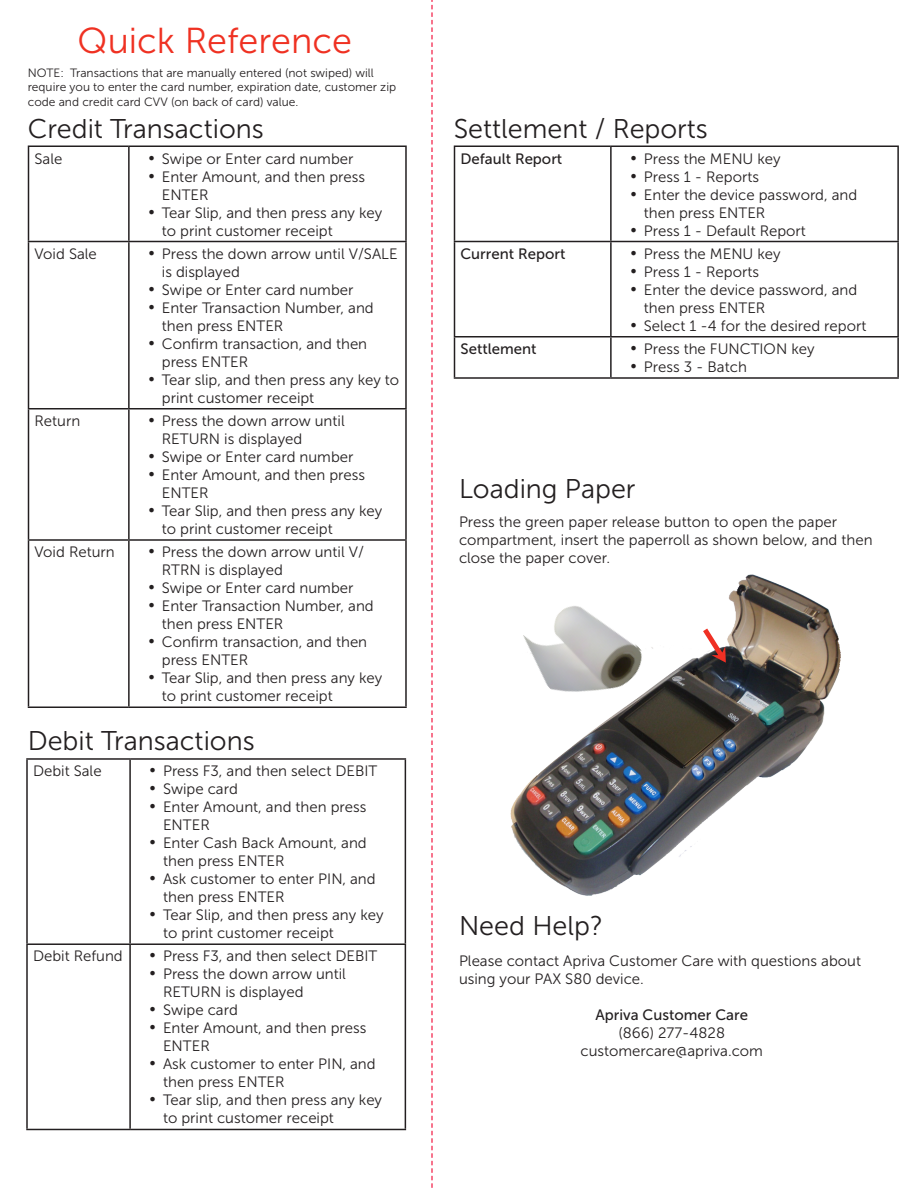
<style>
.page{position:relative;width:918px;height:1188px;background:#fff}
.page>*{position:absolute;margin:0;border:0;box-sizing:border-box;transform-origin:0 0}
.TOC_-_Section{font:36px "Museo Sans 300";color:#ef3122}
.t1{font:27px "Museo Sans 300";color:#231f20}
.t2{font:15px/18px "Museo Sans 300";color:#231f20}
.t3{font:15px "Museo Sans 500";color:#231f20}
.t4{font:12px/14.4px "Museo Sans 300";color:#231f20}
.s1{font-family:"Times New Roman";font-size:18px}
</style>
<div class="page">
<img style="left:510px;top:574px;width:331px;height:322px">
<hr style="left:28px;top:146px;width:101px;height:1px;background:#231f20">
<hr style="left:28px;top:147px;width:1px;height:94px;background:#231f20">
<hr style="left:129px;top:146px;width:278px;height:1px;background:#231f20">
<hr style="left:128px;top:147px;width:2px;height:94px;background:#231f20">
<hr style="left:405px;top:147px;width:2px;height:94px;background:#231f20">
<hr style="left:28px;top:241px;width:101px;height:1px;background:#231f20">
<hr style="left:28px;top:242px;width:1px;height:166px;background:#231f20">
<hr style="left:129px;top:241px;width:278px;height:1px;background:#231f20">
<hr style="left:128px;top:242px;width:2px;height:166px;background:#231f20">
<hr style="left:405px;top:242px;width:2px;height:166px;background:#231f20">
<hr style="left:28px;top:408px;width:101px;height:2px;background:#231f20">
<hr style="left:28px;top:410px;width:1px;height:129px;background:#231f20">
<hr style="left:129px;top:408px;width:278px;height:2px;background:#231f20">
<hr style="left:128px;top:410px;width:2px;height:129px;background:#231f20">
<hr style="left:405px;top:410px;width:2px;height:129px;background:#231f20">
<hr style="left:28px;top:539px;width:101px;height:2px;background:#231f20">
<hr style="left:28px;top:541px;width:1px;height:165px;background:#231f20">
<hr style="left:129px;top:539px;width:278px;height:2px;background:#231f20">
<hr style="left:128px;top:541px;width:2px;height:165px;background:#231f20">
<hr style="left:405px;top:541px;width:2px;height:165px;background:#231f20">
<hr style="left:28px;top:706px;width:101px;height:2px;background:#231f20">
<hr style="left:129px;top:706px;width:278px;height:2px;background:#231f20">
<svg style="left:431px;top:0;width:2px;height:1188px"></svg>
<svg style="left:703px;top:629px;width:23px;height:34px"></svg>
<hr style="left:26px;top:758px;width:104px;height:2px;background:#231f20">
<hr style="left:26px;top:760px;width:2px;height:183px;background:#231f20">
<hr style="left:130px;top:758px;width:276px;height:2px;background:#231f20">
<hr style="left:129px;top:760px;width:2px;height:183px;background:#231f20">
<hr style="left:405px;top:760px;width:1px;height:183px;background:#231f20">
<hr style="left:26px;top:943px;width:104px;height:2px;background:#231f20">
<hr style="left:26px;top:945px;width:2px;height:184px;background:#231f20">
<hr style="left:130px;top:943px;width:276px;height:2px;background:#231f20">
<hr style="left:129px;top:945px;width:2px;height:184px;background:#231f20">
<hr style="left:405px;top:945px;width:1px;height:184px;background:#231f20">
<hr style="left:26px;top:1129px;width:104px;height:1px;background:#231f20">
<hr style="left:130px;top:1129px;width:276px;height:1px;background:#231f20">
<hr style="left:454px;top:146px;width:157px;height:1px;background:#231f20">
<hr style="left:454px;top:147px;width:1px;height:94px;background:#231f20">
<hr style="left:611px;top:146px;width:288px;height:1px;background:#231f20">
<hr style="left:610px;top:147px;width:2px;height:94px;background:#231f20">
<hr style="left:897px;top:147px;width:2px;height:94px;background:#231f20">
<hr style="left:454px;top:241px;width:157px;height:1px;background:#231f20">
<hr style="left:454px;top:242px;width:1px;height:94px;background:#231f20">
<hr style="left:611px;top:241px;width:288px;height:1px;background:#231f20">
<hr style="left:610px;top:242px;width:2px;height:94px;background:#231f20">
<hr style="left:897px;top:242px;width:2px;height:94px;background:#231f20">
<hr style="left:454px;top:336px;width:157px;height:2px;background:#231f20">
<hr style="left:454px;top:338px;width:1px;height:39px;background:#231f20">
<hr style="left:611px;top:336px;width:288px;height:2px;background:#231f20">
<hr style="left:610px;top:338px;width:2px;height:39px;background:#231f20">
<hr style="left:897px;top:338px;width:2px;height:39px;background:#231f20">
<hr style="left:454px;top:377px;width:157px;height:2px;background:#231f20">
<hr style="left:611px;top:377px;width:288px;height:2px;background:#231f20">
<img style="left:511px;top:584px;width:140px;height:140px">
<p class="TOC_-_Section" style="left:78px;top:21px;width:276px">Quick Reference</p>
<p class="t4" style="left:28px;top:66px;width:370px">NOTE: Transactions that are manually entered (not swiped) will require you to enter the card number, expiration date, customer zip code and credit card CVV (on back of card) value.</p>
<p class="t1" style="left:28px;top:115px;width:238px">Credit Transactions</p>
<p class="t2" style="left:34px;top:149px;width:29px">Sale</p>
<p class="t2" style="left:148px;top:149px;width:207px"><span class="s1">•</span> Swipe or Enter card number</p>
<p class="t2" style="left:162px;top:167px;width:205px;text-indent:-14px"><span class="s1">•</span> Enter Amount, and then press<br>ENTER</p>
<p class="t2" style="left:162px;top:203px;width:222px;text-indent:-14px"><span class="s1">•</span> Tear Slip, and then press any key to print customer receipt</p>
<p class="t2" style="left:34px;top:245px;width:64px">Void Sale</p>
<p class="t2" style="left:162px;top:245px;width:237px;text-indent:-14px"><span class="s1">•</span> Press the down arrow until V/SALE is displayed</p>
<p class="t2" style="left:148px;top:281px;width:207px"><span class="s1">•</span> Swipe or Enter card number</p>
<p class="t2" style="left:162px;top:299px;width:213px;text-indent:-14px"><span class="s1">•</span> Enter Transaction Number, and then press ENTER</p>
<p class="t2" style="left:162px;top:335px;width:207px;text-indent:-14px"><span class="s1">•</span> Confirm transaction, and then press ENTER</p>
<p class="t2" style="left:162px;top:371px;width:239px;text-indent:-14px"><span class="s1">•</span> Tear slip, and then press any key to print customer receipt</p>
<p class="t2" style="left:34px;top:412px;width:47px">Return</p>
<p class="t2" style="left:162px;top:412px;width:184px;text-indent:-14px"><span class="s1">•</span> Press the down arrow until<br>RETURN is displayed</p>
<p class="t2" style="left:148px;top:448px;width:207px"><span class="s1">•</span> Swipe or Enter card number</p>
<p class="t2" style="left:162px;top:466px;width:205px;text-indent:-14px"><span class="s1">•</span> Enter Amount, and then press<br>ENTER</p>
<p class="t2" style="left:162px;top:502px;width:222px;text-indent:-14px"><span class="s1">•</span> Tear Slip, and then press any key to print customer receipt</p>
<p class="t2" style="left:34px;top:543px;width:82px">Void Return</p>
<p class="t2" style="left:162px;top:543px;width:204px;text-indent:-14px"><span class="s1">•</span> Press the down arrow until V/<br>RTRN is displayed</p>
<p class="t2" style="left:148px;top:579px;width:207px"><span class="s1">•</span> Swipe or Enter card number</p>
<p class="t2" style="left:162px;top:597px;width:213px;text-indent:-14px"><span class="s1">•</span> Enter Transaction Number, and then press ENTER</p>
<p class="t2" style="left:162px;top:633px;width:207px;text-indent:-14px"><span class="s1">•</span> Confirm transaction, and then press ENTER</p>
<p class="t2" style="left:162px;top:669px;width:222px;text-indent:-14px"><span class="s1">•</span> Tear Slip, and then press any key to print customer receipt</p>
<p class="t1" style="left:28px;top:727px;width:228px">Debit Transactions</p>
<p class="t2" style="left:33px;top:762px;width:70px">Debit Sale</p>
<p class="t2" style="left:150px;top:762px;width:229px"><span class="s1">•</span> Press F3, and then select DEBIT</p>
<p class="t2" style="left:150px;top:780px;width:90px"><span class="s1">•</span> Swipe card</p>
<p class="t2" style="left:163px;top:798px;width:205px;text-indent:-14px"><span class="s1">•</span> Enter Amount, and then press<br>ENTER</p>
<p class="t2" style="left:163px;top:834px;width:205px;text-indent:-14px"><span class="s1">•</span> Enter Cash Back Amount, and then press ENTER</p>
<p class="t2" style="left:163px;top:870px;width:214px;text-indent:-14px"><span class="s1">•</span> Ask customer to enter PIN, and then press ENTER</p>
<p class="t2" style="left:163px;top:906px;width:222px;text-indent:-14px"><span class="s1">•</span> Tear Slip, and then press any key to print customer receipt</p>
<p class="t2" style="left:33px;top:947px;width:91px">Debit Refund</p>
<p class="t2" style="left:150px;top:947px;width:229px"><span class="s1">•</span> Press F3, and then select DEBIT</p>
<p class="t2" style="left:163px;top:965px;width:184px;text-indent:-14px"><span class="s1">•</span> Press the down arrow until<br>RETURN is displayed</p>
<p class="t2" style="left:150px;top:1001px;width:90px"><span class="s1">•</span> Swipe card</p>
<p class="t2" style="left:163px;top:1019px;width:205px;text-indent:-14px"><span class="s1">•</span> Enter Amount, and then press<br>ENTER</p>
<p class="t2" style="left:163px;top:1055px;width:214px;text-indent:-14px"><span class="s1">•</span> Ask customer to enter PIN, and then press ENTER</p>
<p class="t2" style="left:163px;top:1091px;width:221px;text-indent:-14px"><span class="s1">•</span> Tear slip, and then press any key to print customer receipt</p>
<p class="t1" style="left:454px;top:115px;width:256px">Settlement / Reports</p>
<p class="t3" style="left:460px;top:150px;width:103px">Default Report</p>
<p class="t2" style="left:630px;top:149px;width:152px"><span class="s1">•</span> Press the MENU key</p>
<p class="t2" style="left:630px;top:167px;width:130px"><span class="s1">•</span> Press 1 - Reports</p>
<p class="t2" style="left:644px;top:185px;width:215px;text-indent:-14px"><span class="s1">•</span> Enter the device password, and then press ENTER</p>
<p class="t2" style="left:630px;top:221px;width:177px"><span class="s1">•</span> Press 1 - Default Report</p>
<p class="t3" style="left:460px;top:245px;width:106px">Current Report</p>
<p class="t2" style="left:630px;top:245px;width:152px"><span class="s1">•</span> Press the MENU key</p>
<p class="t2" style="left:630px;top:263px;width:130px"><span class="s1">•</span> Press 1 - Reports</p>
<p class="t2" style="left:644px;top:281px;width:215px;text-indent:-14px"><span class="s1">•</span> Enter the device password, and then press ENTER</p>
<p class="t2" style="left:630px;top:317px;width:237px"><span class="s1">•</span> Select 1 -4 for the desired report</p>
<p class="t3" style="left:460px;top:341px;width:78px">Settlement</p>
<p class="t2" style="left:630px;top:340px;width:186px"><span class="s1">•</span> Press the FUNCTION key</p>
<p class="t2" style="left:630px;top:358px;width:118px"><span class="s1">•</span> Press 3 - Batch</p>
<p class="t1" style="left:459px;top:475px;width:178px">Loading Paper</p>
<p class="t2" style="left:459px;top:513px;width:415px">Press the green paper release button to open the paper compartment, insert the paperroll as shown below, and then close the paper cover.</p>
<p class="t1" style="left:459px;top:911px;width:146px">Need Help?</p>
<p class="t2" style="left:459px;top:952px;width:404px">Please contact Apriva Customer Care with questions about using your PAX S80 device.</p>
<p class="t3" style="left:596px;top:1007px;width:154px">Apriva Customer Care</p>
<p class="t2" style="left:619px;top:1024px;width:108px">(866) 277-4828</p>
<p class="t2" style="left:581px;top:1042px;width:184px">customercare@apriva.com</p>
</div>
